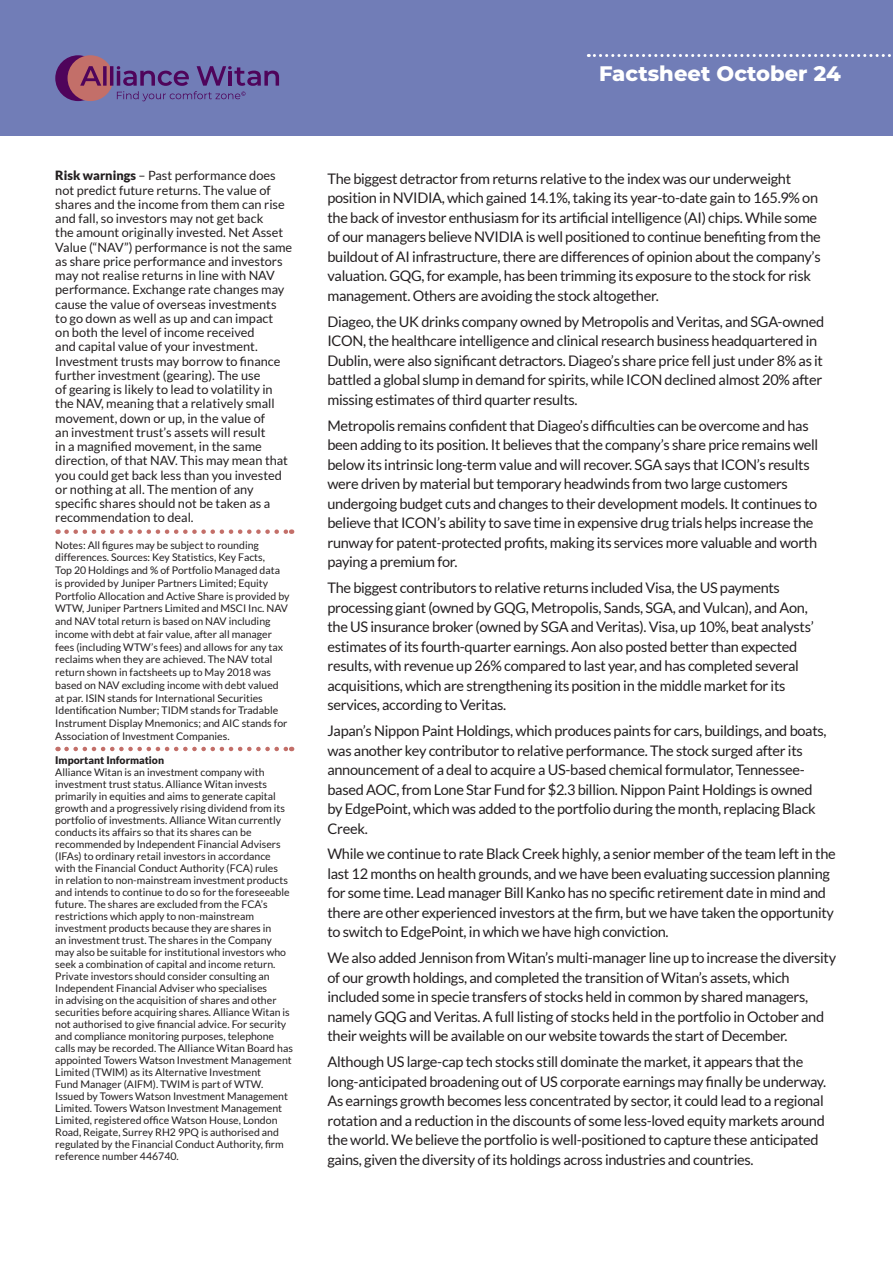
<style>
.page{position:relative;width:893px;height:1263px;background:#fff}
.page>*{position:absolute;margin:0;border:0;box-sizing:border-box;transform-origin:0 0}
.t1{font:800 21px "Montserrat";color:#fff}
.Body_Text_-_10pt{font:14.55px/19.5px "Lato";letter-spacing:-.02em;color:#231f20}
.Risk_Text{font:12.75px/14.2px "Lato";color:#231f20}
.Important_Info_Text{font:10.5px/12px "Lato";color:#231f20}
.Notes_Text{font:10.5px/12.8px "Lato";color:#231f20}
.Important_Info_Text-2{font:900 10.5px "Lato";color:#231f20}
.s1{font-weight:900}
</style>
<div class="page">
<div style="left:0;top:0;width:893px;height:136px;background:#717db7"></div>
<svg style="left:588px;top:54px;width:303px;height:3px"></svg>
<div style="left:55px;top:55px;width:46px;height:46px;background:#4f045b;border-radius:50%"></div>
<div style="left:68px;top:55px;width:45px;height:46px;background:#c36f69;border-radius:50%"></div>
<svg style="left:80px;top:66px;width:199px;height:35px"></svg>
<svg style="left:67px;top:529px;width:225px;height:5px"></svg>
<svg style="left:67px;top:747px;width:225px;height:4px"></svg>
<h1 class="t1" style="left:599px;top:58px;width:243px">Factsheet October 24</h1>
<p class="Risk_Text" style="left:55px;top:169px;width:238px"><span class="s1">Risk warnings</span> – Past performance does not predict future returns. The value of shares and the income from them can rise and fall, so investors may not get back<br>the amount originally invested. Net Asset Value (“NAV”) performance is not the same as share price performance and investors may not realise returns in line with NAV performance. Exchange rate changes may cause the value of overseas investments<br>to go down as well as up and can impact<br>on both the level of income received<br>and capital value of your investment.<br>Investment trusts may borrow to finance further investment (gearing). The use<br>of gearing is likely to lead to volatility in the NAV, meaning that a relatively small movement, down or up, in the value of<br>an investment trust’s assets will result<br>in a magnified movement, in the same direction, of that NAV. This may mean that you could get back less than you invested or nothing at all. The mention of any specific shares should not be taken as a recommendation to deal.</p>
<p class="Notes_Text" style="left:55px;top:538px;width:236px">Notes: All figures may be subject to rounding differences. Sources: Key Statistics, Key Facts,<br>Top 20 Holdings and % of Portfolio Managed data is provided by Juniper Partners Limited; Equity Portfolio Allocation and Active Share is provided by WTW, Juniper Partners Limited and MSCI Inc. NAV and NAV total return is based on NAV including income with debt at fair value, after all manager fees (including WTW’s fees) and allows for any tax reclaims when they are achieved. The NAV total return shown in factsheets up to May 2018 was based on NAV excluding income with debt valued at par. ISIN stands for International Securities Identification Number; TIDM stands for Tradable Instrument Display Mnemonics; and AIC stands for Association of Investment Companies.</p>
<p class="Important_Info_Text-2" style="left:55px;top:754px;width:110px">Important Information</p>
<p class="Important_Info_Text" style="left:55px;top:766px;width:231px">Alliance Witan is an investment company with investment trust status. Alliance Witan invests primarily in equities and aims to generate capital growth and a progressively rising dividend from its portfolio of investments. Alliance Witan currently conducts its affairs so that its shares can be recommended by Independent Financial Advisers</p>
<p class="Important_Info_Text" style="left:55px;top:850px;width:239px">(IFAs) to ordinary retail investors in accordance with the Financial Conduct Authority (FCA) rules<br>in relation to non-mainstream investment products and intends to continue to do so for the foreseeable future. The shares are excluded from the FCA’s restrictions which apply to non-mainstream investment products because they are shares in<br>an investment trust. The shares in the Company may also be suitable for institutional investors who seek a combination of capital and income return.<br>Private investors should consider consulting an Independent Financial Adviser who specialises<br>in advising on the acquisition of shares and other securities before acquiring shares. Alliance Witan is not authorised to give financial advice. For security and compliance monitoring purposes, telephone calls may be recorded. The Alliance Witan Board has appointed Towers Watson Investment Management Limited (TWIM) as its Alternative Investment<br>Fund Manager (AIFM). TWIM is part of WTW.<br>Issued by Towers Watson Investment Management Limited. Towers Watson Investment Management Limited, registered office Watson House, London Road, Reigate, Surrey RH2 9PQ is authorised and regulated by the Financial Conduct Authority, firm reference number 446740.</p>
<p class="Body_Text_-_10pt" style="left:327px;top:169px;width:495px">The biggest detractor from returns relative to the index was our underweight position in NVIDIA, which gained 14.1%, taking its year-to-date gain to 165.9% on the back of investor enthusiasm for its artificial intelligence (AI) chips. While some of our managers believe NVIDIA is well positioned to continue benefiting from the buildout of AI infrastructure, there are differences of opinion about the company’s valuation. GQG, for example, has been trimming its exposure to the stock for risk management. Others are avoiding the stock altogether.</p>
<p class="Body_Text_-_10pt" style="left:327px;top:312px;width:498px">Diageo, the UK drinks company owned by Metropolis and Veritas, and SGA-owned ICON, the healthcare intelligence and clinical research business headquartered in Dublin, were also significant detractors. Diageo’s share price fell just under 8% as it battled a global slump in demand for spirits, while ICON declined almost 20% after missing estimates of third quarter results.</p>
<p class="Body_Text_-_10pt" style="left:327px;top:416px;width:492px">Metropolis remains confident that Diageo’s difficulties can be overcome and has been adding to its position. It believes that the company’s share price remains well below its intrinsic long-term value and will recover. SGA says that ICON’s results were driven by material but temporary headwinds from two large customers undergoing budget cuts and changes to their development models. It continues to believe that ICON’s ability to save time in expensive drug trials helps increase the runway for patent-protected profits, making its services more valuable and worth paying a premium for.</p>
<p class="Body_Text_-_10pt" style="left:327px;top:578px;width:488px">The biggest contributors to relative returns included Visa, the US payments processing giant (owned by GQG, Metropolis, Sands, SGA, and Vulcan), and Aon, the US insurance broker (owned by SGA and Veritas). Visa, up 10%, beat analysts’ estimates of its fourth-quarter earnings. Aon also posted better than expected results, with revenue up 26% compared to last year, and has completed several acquisitions, which are strengthening its position in the middle market for its services, according to Veritas.</p>
<p class="Body_Text_-_10pt" style="left:327px;top:721px;width:501px">Japan’s Nippon Paint Holdings, which produces paints for cars, buildings, and boats, was another key contributor to relative performance. The stock surged after its announcement of a deal to acquire a US-based chemical formulator, Tennessee&shy;based AOC, from Lone Star Fund for $2.3 billion. Nippon Paint Holdings is owned by EdgePoint, which was added to the portfolio during the month, replacing Black Creek.</p>
<p class="Body_Text_-_10pt" style="left:327px;top:844px;width:510px">While we continue to rate Black Creek highly, a senior member of the team left in the last 12 months on health grounds, and we have been evaluating succession planning for some time. Lead manager Bill Kanko has no specific retirement date in mind and there are other experienced investors at the firm, but we have taken the opportunity to switch to EdgePoint, in which we have high conviction.</p>
<p class="Body_Text_-_10pt" style="left:327px;top:948px;width:510px">We also added Jennison from Witan’s multi-manager line up to increase the diversity of our growth holdings, and completed the transition of Witan’s assets, which included some in specie transfers of stocks held in common by shared managers, namely GQG and Veritas. A full listing of stocks held in the portfolio in October and their weights will be available on our website towards the start of December.</p>
<p class="Body_Text_-_10pt" style="left:327px;top:1052px;width:500px">Although US large-cap tech stocks still dominate the market, it appears that the long-anticipated broadening out of US corporate earnings may finally be underway.<br>As earnings growth becomes less concentrated by sector, it could lead to a regional rotation and a reduction in the discounts of some less-loved equity markets around the world. We believe the portfolio is well-positioned to capture these anticipated gains, given the diversity of its holdings across industries and countries.</p>
</div>
